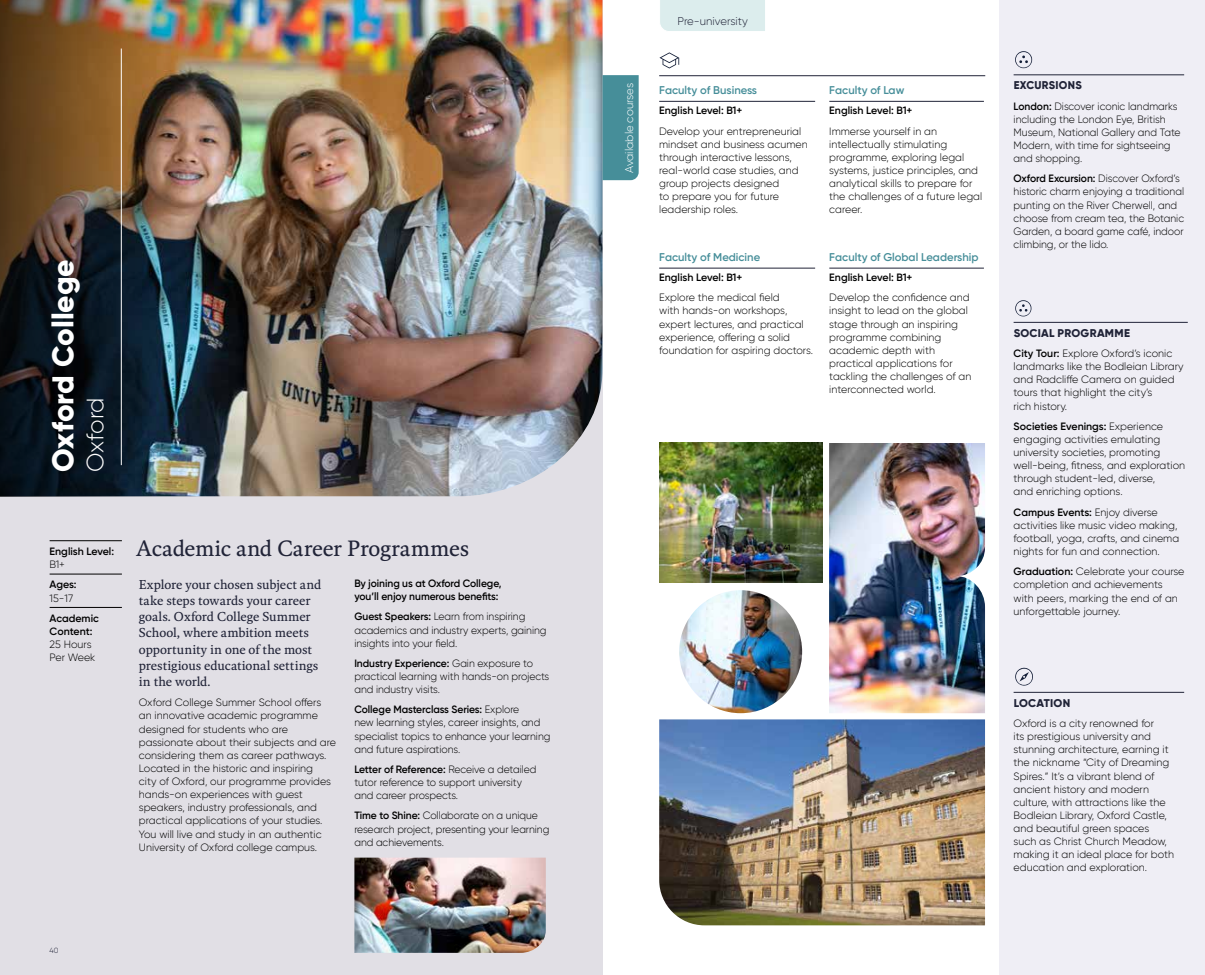
<style>
.page{position:relative;width:1205px;height:975px;background:#fff}
.page>*{position:absolute;margin:0;border:0;box-sizing:border-box;transform-origin:0 0}
.t1{font:800 30px "Gilroy";color:#fff}
.t2{font:300 23.75px "Gilroy";letter-spacing:-.01em;color:#fff}
.t3{font:22.5px "Kievit Serif";letter-spacing:-.01em;color:#202337}
.t4{font:13.12px/16.2px "Kievit Serif";letter-spacing:-.005em;color:#202337}
.t5{font:600 11.25px "Gilroy";color:#468e99}
.t6{font:800 11.25px "Gilroy";letter-spacing:.02em;color:#202337}
.t7{font:300 11.25px "Gilroy";color:#fff}
.t8{font:300 11.25px "Gilroy";color:#202337}
.t9{font:300 10.62px/13.1px "Gilroy";color:#000}
.t10{font:600 10.62px/13.1px "Gilroy";letter-spacing:-.005em;color:#000}
.t11{font:300 7.5px "Gilroy";color:#202337}
.t12{font:300 7.5px "Gilroy";color:#000}
.s1{font-weight:600}
</style>
<div class="page">
<div style="left:999px;top:0;width:206px;height:974px;background:#efeef5"></div>
<div style="left:0;top:0;width:603px;height:974px;background:#e1dfe5"></div>
<img style="left:218px;top:0;width:384px;height:496px">
<img style="left:0;top:0;width:218px;height:496px">
<div style="left:602px;top:75px;width:37px;height:105px;background:#468e99"></div>
<hr style="left:659px;top:101px;width:156px;height:1px;background:#202337">
<hr style="left:659px;top:268px;width:156px;height:1px;background:#202337">
<hr style="left:829px;top:101px;width:155px;height:1px;background:#202337">
<hr style="left:829px;top:268px;width:155px;height:1px;background:#202337">
<hr style="left:1013px;top:322px;width:175px;height:1px;background:#202337">
<svg style="left:1015px;top:300px;width:16px;height:16px"></svg>
<hr style="left:1013px;top:74px;width:171px;height:1px;background:#202337">
<svg style="left:1015px;top:667px;width:18px;height:18px"></svg>
<hr style="left:1013px;top:692px;width:171px;height:1px;background:#202337">
<hr style="left:50px;top:540px;width:72px;height:1px;background:#000">
<hr style="left:50px;top:574px;width:72px;height:1px;background:#000">
<hr style="left:50px;top:607px;width:72px;height:1px;background:#000">
<hr style="left:121px;top:49px;width:1px;height:416px;background:#fff">
<img style="left:679px;top:590px;width:123px;height:123px;border-radius:61px">
<img style="left:354px;top:857px;width:192px;height:95px">
<svg style="left:659px;top:52px;width:20px;height:16px"></svg>
<hr style="left:659px;top:75px;width:326px;height:1px;background:#202337">
<div style="left:660px;top:0;width:105px;height:31px;background:#dceded"></div>
<img style="left:659px;top:443px;width:163px;height:139px">
<img style="left:659px;top:719px;width:326px;height:206px">
<img style="left:829px;top:443px;width:156px;height:270px">
<svg style="left:1015px;top:51px;width:17px;height:17px"></svg>
<h1 class="t1" style="left:44px;top:472px;width:214px;rotate:-90deg">Oxford College</h1>
<h2 class="t2" style="left:85px;top:472px;width:76px;rotate:-90deg">Oxford</h2>
<p class="t10" style="left:50px;top:545px;width:66px">English Level:</p>
<p class="t9" style="left:50px;top:558px;width:17px">B1+</p>
<p class="t10" style="left:50px;top:578px;width:28px">Ages:</p>
<p class="t9" style="left:50px;top:592px;width:25px">15-17</p>
<p class="t10" style="left:50px;top:612px;width:51px">Academic<br>Content:</p>
<p class="t9" style="left:50px;top:638px;width:47px">25 Hours<br>Per Week</p>
<h3 class="t3" style="left:136px;top:539px;width:335px">Academic and Career Programmes</h3>
<p class="t4" style="left:139px;top:577px;width:184px">Explore your chosen subject and take steps towards your career goals. Oxford College Summer<br>School, where ambition meets opportunity in one of the most prestigious educational settings in the world.</p>
<p class="t9" style="left:139px;top:696px;width:199px">Oxford College Summer School offers an innovative academic programme designed for students who are passionate about their subjects and are considering them as career pathways.<br>Located in the historic and inspiring<br>city of Oxford, our programme provides hands-on experiences with guest speakers, industry professionals, and practical applications of your studies.<br>You will live and study in an authentic University of Oxford college campus.</p>
<p class="t10" style="left:354px;top:577px;width:149px">By joining us at Oxford College, you’ll enjoy numerous benefits:</p>
<p class="t9" style="left:354px;top:610px;width:194px"><span class="s1">Guest Speakers:</span> Learn from inspiring academics and industry experts, gaining insights into your field.</p>
<p class="t9" style="left:354px;top:657px;width:196px"><span class="s1">Industry Experience:</span> Gain exposure to practical learning with hands-on projects and industry visits.</p>
<p class="t9" style="left:354px;top:703px;width:197px"><span class="s1">College Masterclass Series:</span> Explore<br>new learning styles, career insights, and specialist topics to enhance your learning and future aspirations.</p>
<p class="t9" style="left:354px;top:763px;width:184px"><span class="s1">Letter of Reference:</span> Receive a detailed tutor reference to support university and career prospects.</p>
<p class="t9" style="left:354px;top:809px;width:196px"><span class="s1">Time to Shine:</span> Collaborate on a unique research project, presenting your learning and achievements.</p>
<p class="t11" style="left:50px;top:947px;width:11px">40</p>
<p class="t8" style="left:677px;top:16px;width:72px">Pre-university</p>
<p class="t7" style="left:624px;top:173px;width:91px;rotate:-90deg">Available courses</p>
<p class="t5" style="left:659px;top:85px;width:99px">Faculty of Business</p>
<p class="t10" style="left:659px;top:105px;width:85px">English Level: B1+</p>
<p class="t9" style="left:659px;top:125px;width:150px">Develop your entrepreneurial mindset and business acumen through interactive lessons, real-world case studies, and group projects designed<br>to prepare you for future leadership roles.</p>
<p class="t5" style="left:659px;top:252px;width:103px">Faculty of Medicine</p>
<p class="t10" style="left:659px;top:271px;width:85px">English Level: B1+</p>
<p class="t9" style="left:659px;top:291px;width:155px">Explore the medical field<br>with hands-on workshops, expert lectures, and practical experience, offering a solid foundation for aspiring doctors.</p>
<p class="t5" style="left:829px;top:85px;width:77px">Faculty of Law</p>
<p class="t10" style="left:829px;top:105px;width:85px">English Level: B1+</p>
<p class="t9" style="left:829px;top:125px;width:154px">Immerse yourself in an intellectually stimulating programme, exploring legal systems, justice principles, and analytical skills to prepare for the challenges of a future legal career.</p>
<p class="t5" style="left:829px;top:252px;width:151px">Faculty of Global Leadership</p>
<p class="t10" style="left:829px;top:271px;width:85px">English Level: B1+</p>
<p class="t9" style="left:829px;top:291px;width:144px">Develop the confidence and insight to lead on the global stage through an inspiring programme combining academic depth with practical applications for tackling the challenges of an interconnected world.</p>
<p class="t12" style="left:784px;top:544px;width:8px">41</p>
<p class="t6" style="left:1013px;top:81px;width:70px">EXCURSIONS</p>
<p class="t9" style="left:1013px;top:100px;width:169px"><span class="s1">London:</span> Discover iconic landmarks including the London Eye, British<br>Museum, National Gallery and Tate<br>Modern, with time for sightseeing and shopping.</p>
<p class="t9" style="left:1013px;top:173px;width:172px"><span class="s1">Oxford Excursion:</span> Discover Oxford’s historic charm enjoying a traditional punting on the River Cherwell, and choose from cream tea, the Botanic Garden, a board game café, indoor climbing, or the lido.</p>
<p class="t6" style="left:1013px;top:328px;width:118px">SOCIAL PROGRAMME</p>
<p class="t9" style="left:1013px;top:347px;width:171px"><span class="s1">City Tour:</span> Explore Oxford’s iconic landmarks like the Bodleian Library and Radcliffe Camera on guided tours that highlight the city’s<br>rich history.</p>
<p class="t9" style="left:1013px;top:420px;width:173px"><span class="s1">Societies Evenings:</span> Experience engaging activities emulating university societies, promoting well-being, fitness, and exploration through student-led, diverse,<br>and enriching options.</p>
<p class="t9" style="left:1013px;top:506px;width:167px"><span class="s1">Campus Events:</span> Enjoy diverse activities like music video making, football, yoga, crafts, and cinema nights for fun and connection.</p>
<p class="t9" style="left:1013px;top:565px;width:172px"><span class="s1">Graduation:</span> Celebrate your course completion and achievements with peers, marking the end of an unforgettable journey.</p>
<p class="t6" style="left:1013px;top:698px;width:58px">LOCATION</p>
<p class="t9" style="left:1013px;top:717px;width:162px">Oxford is a city renowned for<br>its prestigious university and stunning architecture, earning it the nickname “City of Dreaming<br>Spires.” It’s a vibrant blend of ancient history and modern culture, with attractions like the<br>Bodleian Library, Oxford Castle, and beautiful green spaces such as Christ Church Meadow, making it an ideal place for both education and exploration.</p>
</div>
